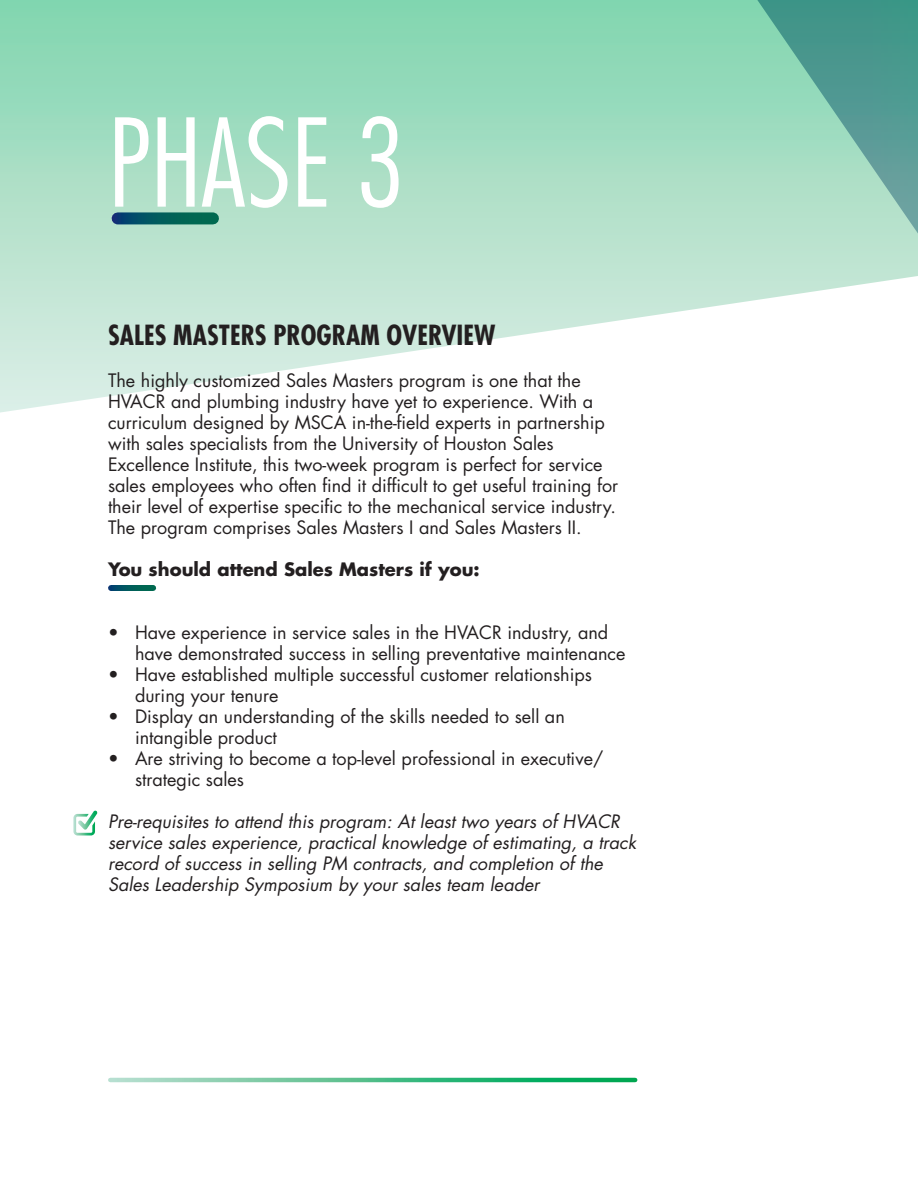
<style>
.page{position:relative;width:918px;height:1188px;background:#fff}
.page>*{position:absolute;margin:0;border:0;box-sizing:border-box;transform-origin:0 0}
.t1{font:300 condensed 118.5px "Futura Std";color:#fff}
.t2{font:700 condensed 27px "Futura Std";color:#231f20}
.t3{font:18px/21px "Futura Std";color:#231f20}
.t4{font:italic 18px/21px "Futura Std";color:#231f20}
.t5{font:700 18px "Futura Std";color:#231f20}
</style>
<div class="page">
<svg style="left:0;top:0;width:918px;height:413px"></svg>
<svg style="left:110px;top:1078px;width:525px;height:4px;background:#4fbe8a"></svg>
<svg style="left:111px;top:585px;width:42px;height:6px"></svg>
<svg style="left:73px;top:811px;width:25px;height:25px"></svg>
<svg style="left:118px;top:212px;width:95px;height:12px"></svg>
<p class="t1" style="left:108px;top:93px;width:299px">PHASE 3</p>
<p class="t2" style="left:108px;top:318px;width:389px">SALES MASTERS PROGRAM OVERVIEW</p>
<p class="t3" style="left:108px;top:370px;width:512px">The highly customized Sales Masters program is one that the HVACR and plumbing industry have yet to experience. With a curriculum designed by MSCA in-the-field experts in partnership with sales specialists from the University of Houston Sales Excellence Institute, this two-week program is perfect for service sales employees who often find it difficult to get useful training for their level of expertise specific to the mechanical service industry.<br>The program comprises Sales Masters I and Sales Masters II.</p>
<p class="t5" style="left:108px;top:557px;width:373px">You should attend Sales Masters if you:</p>
<p class="t3" style="left:135px;top:622px;width:492px;text-indent:-27px">• Have experience in service sales in the HVACR industry, and have demonstrated success in selling preventative maintenance</p>
<p class="t3" style="left:135px;top:664px;width:458px;text-indent:-27px">• Have established multiple successful customer relationships during your tenure</p>
<p class="t3" style="left:135px;top:706px;width:431px;text-indent:-27px">• Display an understanding of the skills needed to sell an intangible product</p>
<p class="t3" style="left:135px;top:748px;width:470px;text-indent:-27px">• Are striving to become a top-level professional in executive/ strategic sales</p>
<p class="t4" style="left:108px;top:811px;width:530px">Pre-requisites to attend this program: At least two years of HVACR service sales experience, practical knowledge of estimating, a track record of success in selling PM contracts, and completion of the Sales Leadership Symposium by your sales team leader</p>
</div>
